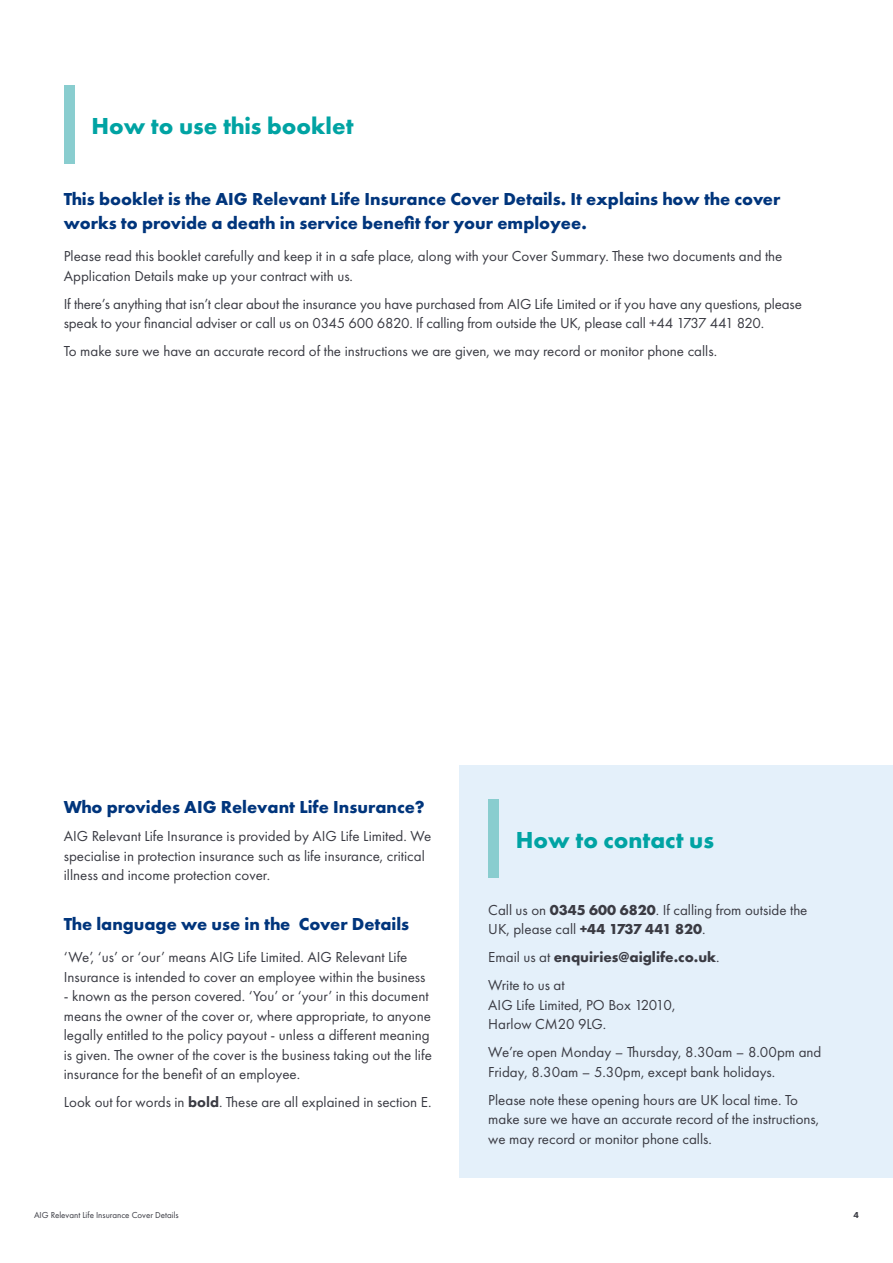
<style>
.page{position:relative;width:893px;height:1263px;background:#fff}
.page>*{position:absolute;margin:0;border:0;box-sizing:border-box;transform-origin:0 0}
.t1{font:700 24px "Futura PT";color:#00a3a3}
.t2{font:700 18px/24px "Futura PT";color:#00357c}
.t3{font:15px/19.5px "Futura PT";color:#3a3b43}
.t4{font:700 15px/28px "Futura PT";color:#3a3b43}
.t5{font:9px "Futura PT";color:#3a3b43}
.t6{font:800 9px "Futura PT";color:#3a3b43}
.s1{font-weight:800}
.s2{font-weight:700}
.s3{font-weight:400}
</style>
<div class="page">
<div style="left:459px;top:765px;width:434px;height:413px;background:#e4f0fa"></div>
<div style="left:488px;top:799px;width:11px;height:79px;background:#89cdcf"></div>
<div style="left:64px;top:85px;width:10px;height:79px;background:#89cdcf"></div>
<h1 class="t1" style="left:91px;top:110px;width:264px">How to use this booklet</h1>
<p class="t2" style="left:64px;top:186px;width:718px">This booklet is the AIG Relevant Life Insurance Cover Details. It explains how the cover works to provide a death in service benefit for your employee.</p>
<p class="t3" style="left:64px;top:246px;width:720px">Please read this booklet carefully and keep it in a safe place, along with your Cover Summary. These two documents and the<br>Application Details make up your contract with us.</p>
<p class="t3" style="left:64px;top:294px;width:740px">If there’s anything that isn’t clear about the insurance you have purchased from AIG Life Limited or if you have any questions, please speak to your financial adviser or call us on 0345 600 6820. If calling from outside the UK, please call +44 1737 441 820.</p>
<p class="t3" style="left:64px;top:341px;width:655px">To make sure we have an accurate record of the instructions we are given, we may record or monitor phone calls.</p>
<p class="t2" style="left:64px;top:795px;width:362px">Who provides AIG Relevant Life Insurance?</p>
<p class="t3" style="left:64px;top:826px;width:369px">AIG Relevant Life Insurance is provided by AIG Life Limited. We specialise in protection insurance such as life insurance, critical illness and income protection cover.</p>
<p class="t2" style="left:64px;top:911px;width:347px">The language we use in the Cover Details</p>
<p class="t3" style="left:64px;top:947px;width:363px">‘We’, ‘us’ or ‘our’ means AIG Life Limited. AIG Relevant Life<br>Insurance is intended to cover an employee within the business</p>
<p class="t3" style="left:64px;top:986px;width:370px">- known as the person covered. ‘You’ or ‘your’ in this document means the owner of the cover or, where appropriate, to anyone legally entitled to the policy payout - unless a different meaning is given. The owner of the cover is the business taking out the life insurance for the benefit of an employee.</p>
<p class="t3" style="left:64px;top:1092px;width:369px">Look out for words in <span class="s1">bold</span>. These are all explained in section E.</p>
<h1 class="t1" style="left:516px;top:824px;width:200px">How to contact us</h1>
<p class="t3" style="left:488px;top:900px;width:321px">Call us on <span class="s2">0345 600 6820</span>. If calling from outside the<br>UK, please call <span class="s2">+44 1737 441 820</span>.</p>
<p class="t4" style="left:488px;top:943px;width:233px"><span class="s3">Email us at</span> enquiries@aiglife.co.uk<span class="s3">.<br>Write to us at</span></p>
<p class="t3" style="left:488px;top:995px;width:189px">AIG Life Limited, PO Box 12010,<br>Harlow CM20 9LG.</p>
<p class="t3" style="left:488px;top:1042px;width:335px">We’re open Monday – Thursday, 8.30am – 8.00pm and<br>Friday, 8.30am – 5.30pm, except bank holidays.</p>
<p class="t3" style="left:488px;top:1090px;width:333px">Please note these opening hours are UK local time. To make sure we have an accurate record of the instructions, we may record or monitor phone calls.</p>
<p class="t5" style="left:34px;top:1209px;width:146px">AIG Relevant Life Insurance Cover Details</p>
<p class="t6" style="left:853px;top:1209px;width:7px">4</p>
</div>
